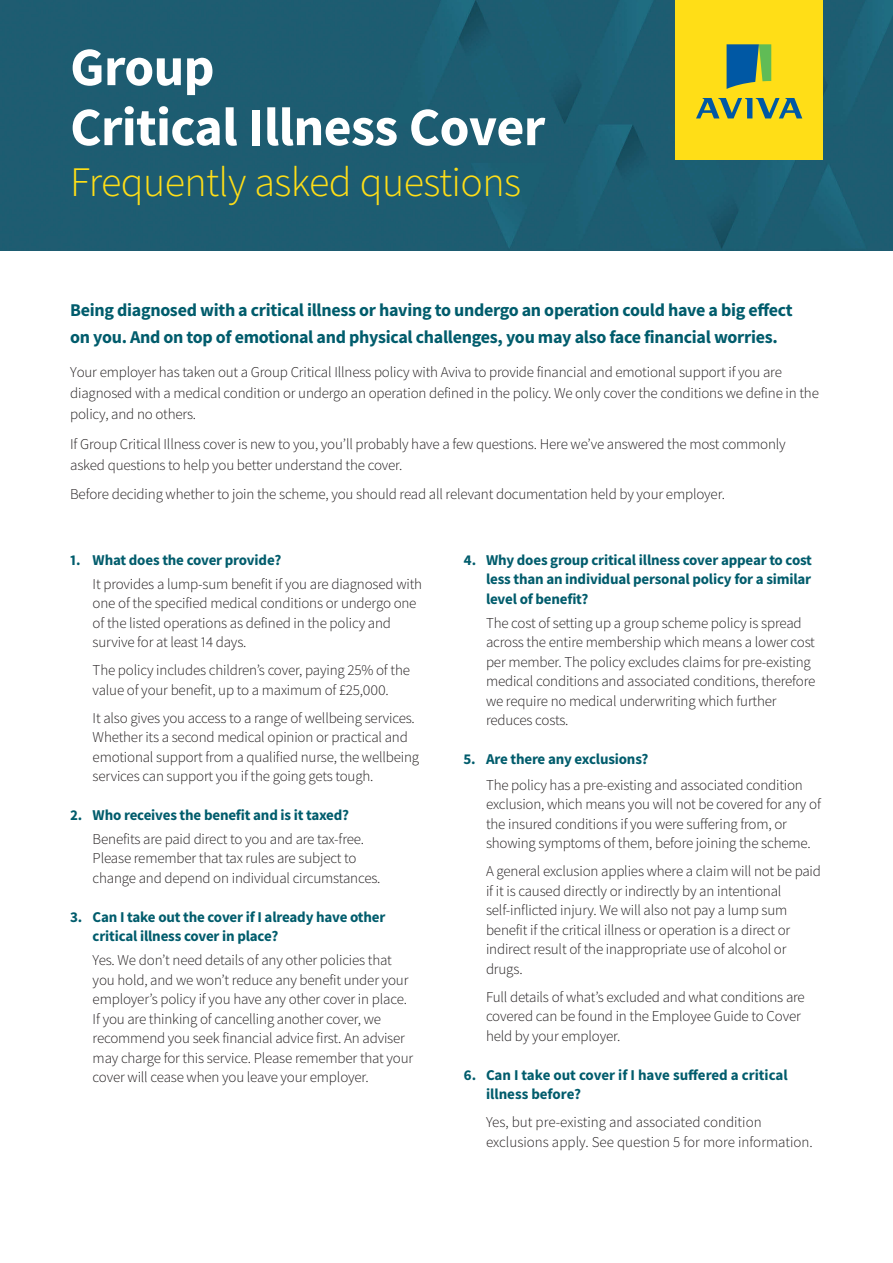
<style>
.page{position:relative;width:893px;height:1263px;background:#fff}
.page>*{position:absolute;margin:0;border:0;box-sizing:border-box;transform-origin:0 0}
.t1{font:700 54px/60px "Source Sans Pro";letter-spacing:-.01em;color:#fff}
.t2{font:300 42px "Source Sans Pro";letter-spacing:-.015em;color:#ffde17}
.t3{font:700 18px/27px "Source Sans Pro";letter-spacing:-.015em;color:#005c6c}
.t4{font:300 15px/19.5px "Source Sans Pro";letter-spacing:-.01em;color:#231f20}
.t5{font:700 15px/19.5px "Source Sans Pro";letter-spacing:-.01em;color:#005c6c}
</style>
<div class="page">
<div style="left:0;top:0;width:893px;height:251px;background:#1d5c71"></div>
<div style="left:675px;top:0;width:148px;height:159px;background:#ffde17"></div>
<svg style="left:727px;top:44px;width:44px;height:45px"></svg>
<svg style="left:696px;top:98px;width:106px;height:20px"></svg>
<h1 class="t1" style="left:70px;top:36px;width:477px">Group<br>Critical Illness Cover</h1>
<h2 class="t2" style="left:70px;top:156px;width:453px">Frequently asked questions</h2>
<p class="t3" style="left:70px;top:297px;width:724px">Being diagnosed with a critical illness or having to undergo an operation could have a big effect on you. And on top of emotional and physical challenges, you may also face financial worries.</p>
<p class="t4" style="left:70px;top:362px;width:750px;line-height:21px">Your employer has taken out a Group Critical Illness policy with Aviva to provide financial and emotional support if you are diagnosed with a medical condition or undergo an operation defined in the policy. We only cover the conditions we define in the policy, and no others.</p>
<p class="t4" style="left:70px;top:433px;width:717px;line-height:21px">If Group Critical Illness cover is new to you, you’ll probably have a few questions. Here we’ve answered the most commonly asked questions to help you better understand the cover.</p>
<p class="t4" style="left:70px;top:485px;width:656px">Before deciding whether to join the scheme, you should read all relevant documentation held by your employer.</p>
<p class="t5" style="left:70px;top:550px;width:213px">1. What does the cover provide?</p>
<p class="t4" style="left:93px;top:574px;width:331px">It provides a lump-sum benefit if you are diagnosed with one of the specified medical conditions or undergo one of the listed operations as defined in the policy and survive for at least 14 days.</p>
<p class="t4" style="left:93px;top:660px;width:319px">The policy includes children’s cover, paying 25% of the value of your benefit, up to a maximum of £25,000.</p>
<p class="t4" style="left:93px;top:708px;width:328px">It also gives you access to a range of wellbeing services.<br>Whether its a second medical opinion or practical and emotional support from a qualified nurse, the wellbeing services can support you if the going gets tough.</p>
<p class="t5" style="left:70px;top:805px;width:281px">2. Who receives the benefit and is it taxed?</p>
<p class="t4" style="left:93px;top:829px;width:289px">Benefits are paid direct to you and are tax-free.<br>Please remember that tax rules are subject to change and depend on individual circumstances.</p>
<p class="t5" style="left:93px;top:907px;width:294px;text-indent:-22px">3. Can I take out the cover if I already have other critical illness cover in place?</p>
<p class="t4" style="left:93px;top:950px;width:322px">Yes. We don’t need details of any other policies that you hold, and we won’t reduce any benefit under your employer’s policy if you have any other cover in place.<br>If you are thinking of cancelling another cover, we recommend you seek financial advice first. An adviser may charge for this service. Please remember that your cover will cease when you leave your employer.</p>
<p class="t5" style="left:486px;top:550px;width:327px;text-align:justify;text-indent:-23px">4. Why does group critical illness cover appear to cost less than an individual personal policy for a similar level of benefit?</p>
<p class="t4" style="left:486px;top:613px;width:331px">The cost of setting up a group scheme policy is spread across the entire membership which means a lower cost per member. The policy excludes claims for pre-existing medical conditions and associated conditions, therefore we require no medical underwriting which further reduces costs.</p>
<p class="t5" style="left:463px;top:749px;width:186px">5. Are there any exclusions?</p>
<p class="t4" style="left:486px;top:775px;width:336px">The policy has a pre-existing and associated condition exclusion, which means you will not be covered for any of the insured conditions if you were suffering from, or showing symptoms of them, before joining the scheme.</p>
<p class="t4" style="left:486px;top:862px;width:337px">A general exclusion applies where a claim will not be paid if it is caused directly or indirectly by an intentional self-inflicted injury. We will also not pay a lump sum benefit if the critical illness or operation is a direct or indirect result of the inappropriate use of alcohol or drugs.</p>
<p class="t4" style="left:486px;top:987px;width:320px">Full details of what’s excluded and what conditions are covered can be found in the Employee Guide to Cover held by your employer.</p>
<p class="t5" style="left:486px;top:1065px;width:303px;text-indent:-22px">6. Can I take out cover if I have suffered a critical illness before?</p>
<p class="t4" style="left:486px;top:1113px;width:328px">Yes, but pre-existing and associated condition exclusions apply. See question 5 for more information.</p>
</div>
